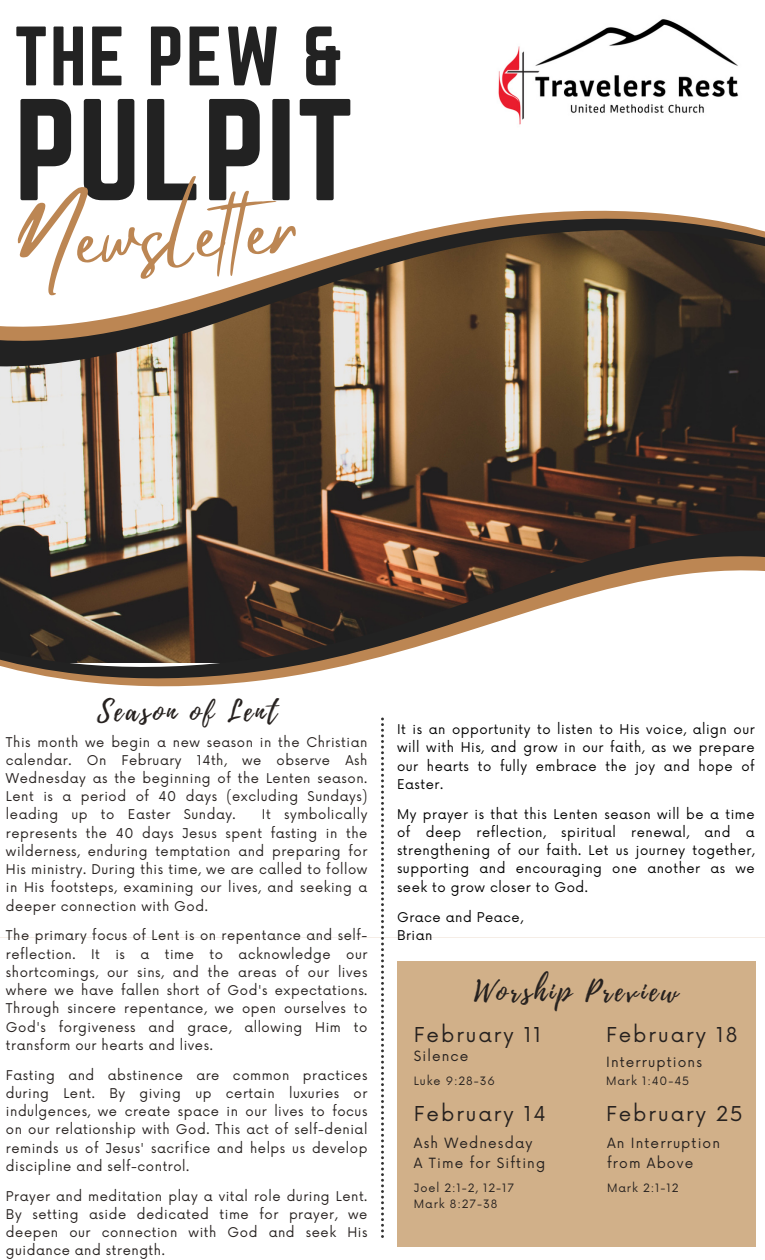
<style>
.page{position:relative;width:765px;height:1260px;background:#fff}
.page>*{position:absolute;margin:0;border:0;box-sizing:border-box;transform-origin:0 0}
.t1{font:126.62px "Norwester";color:#222}
.t2{font:80.25px "Mistrully";color:#bc8653}
.t3{font:73.62px "Norwester";letter-spacing:.025em;color:#222}
.t4{font:28.25px "Playlist Script";letter-spacing:.1em;color:#26211f}
.t5{font:20px "Now";letter-spacing:.1em;color:#26211f}
.t6{font:13.75px/19.6px "Now";letter-spacing:.08em;color:#26211f}
.t7{font:13.12px/18.2px "Now";letter-spacing:.04em;color:#26211f;text-align:justify}
.t8{font:13.12px/18.2px "Now";letter-spacing:.04em;color:#000;text-align:justify}
.t9{font:11.25px "Now";letter-spacing:.08em;color:#26211f}
</style>
<div class="page">
<img style="left:0;top:375px;width:765px;height:147px">
<svg style="left:0;top:357px;width:765px;height:18px;background:#766450"></svg>
<svg style="left:0;top:341px;width:765px;height:16px;background:#695a48"></svg>
<svg style="left:0;top:331px;width:765px;height:10px;background:#715b44"></svg>
<svg style="left:0;top:210px;width:765px;height:121px"></svg>
<svg style="left:0;top:522px;width:765px;height:19px;background:#60493c"></svg>
<img style="left:0;top:541px;width:765px;height:15px">
<svg style="left:0;top:556px;width:765px;height:10px;background:#543e2f"></svg>
<svg style="left:0;top:566px;width:765px;height:152px"></svg>
<img style="left:498px;top:19px;width:241px;height:106px">
<svg style="left:381px;top:718px;width:3px;height:520px"></svg>
<div style="left:397px;top:961px;width:358px;height:285px;background:#d1b089"></div>
<p class="t3" style="left:14px;top:12px;width:331px">THE PEW &amp;</p>
<p class="t1" style="left:14px;top:74px;width:341px">PULPIT</p>
<p class="t2" style="left:13px;top:178px;width:285px;rotate:-3deg">Newslet er</p>
<h6 class="t4" style="left:97px;top:691px;width:181px">Season of Lent</h6>
<h2 class="t7" style="left:6px;top:733px;width:363px">This month we begin a new season in the Christian calendar. On February 14th, we observe Ash Wednesday as the beginning of the Lenten season.<br>Lent is a period of 40 days (excluding Sundays) leading up to Easter Sunday.</h2>
<h2 class="t7" style="left:6px;top:806px;width:363px;text-indent:256px">It symbolically represents the 40 days Jesus spent fasting in the wilderness, enduring temptation and preparing for His ministry. During this time, we are called to follow in His footsteps, examining our lives, and seeking a deeper connection with God.</h2>
<h1 class="t7" style="left:6px;top:927px;width:363px">The primary focus of Lent is on repentance and self&shy;reflection. It is a time to acknowledge our shortcomings, our sins, and the areas of our lives where we have fallen short of God's expectations.<br>Through sincere repentance, we open ourselves to God's forgiveness and grace, allowing Him to transform our hearts and lives.</h1>
<h3 class="t7" style="left:6px;top:1067px;width:363px">Fasting and abstinence are common practices during Lent. By giving up certain luxuries or indulgences, we create space in our lives to focus on our relationship with God. This act of self-denial reminds us of Jesus' sacrifice and helps us develop discipline and self-control.</h3>
<h4 class="t7" style="left:6px;top:1188px;width:363px">Prayer and meditation play a vital role during Lent.<br>By setting aside dedicated time for prayer, we deepen our connection with God and seek His guidance and strength.</h4>
<h6 class="t8" style="left:397px;top:721px;width:359px">It is an opportunity to listen to His voice, align our will with His, and grow in our faith, as we prepare our hearts to fully embrace the joy and hope of Easter.</h6>
<h6 class="t8" style="left:397px;top:806px;width:359px">My prayer is that this Lenten season will be a time of deep reflection, spiritual renewal, and a strengthening of our faith. Let us journey together, supporting and encouraging one another as we seek to grow closer to God.</h6>
<h6 class="t8" style="left:397px;top:908px;width:128px">Grace and Peace,<br>Brian</h6>
<h6 class="t4" style="left:474px;top:971px;width:205px">Worship Preview</h6>
<h6 class="t5" style="left:414px;top:1024px;width:129px">February 11</h6>
<h6 class="t6" style="left:414px;top:1047px;width:56px">Silence</h6>
<h4 class="t9" style="left:414px;top:1074px;width:83px">Luke 9:28-36</h4>
<h5 class="t5" style="left:414px;top:1102px;width:133px">February 14</h5>
<h6 class="t6" style="left:414px;top:1134px;width:133px">Ash Wednesday<br>A Time for Sifting</h6>
<p class="t9" style="left:414px;top:1181px;width:102px">Joel 2:1-2, 12-17</p>
<h5 class="t9" style="left:414px;top:1197px;width:85px">Mark 8:27-38</h5>
<h6 class="t5" style="left:606px;top:1024px;width:133px">February 18</h6>
<p class="t6" style="left:606px;top:1053px;width:97px">Interruptions</p>
<p class="t9" style="left:606px;top:1075px;width:85px">Mark 1:40-45</p>
<p class="t5" style="left:606px;top:1102px;width:138px">February 25</p>
<h5 class="t6" style="left:607px;top:1134px;width:115px">An Interruption from Above</h5>
<h5 class="t9" style="left:607px;top:1181px;width:73px">Mark 2:1-12</h5>
</div>
